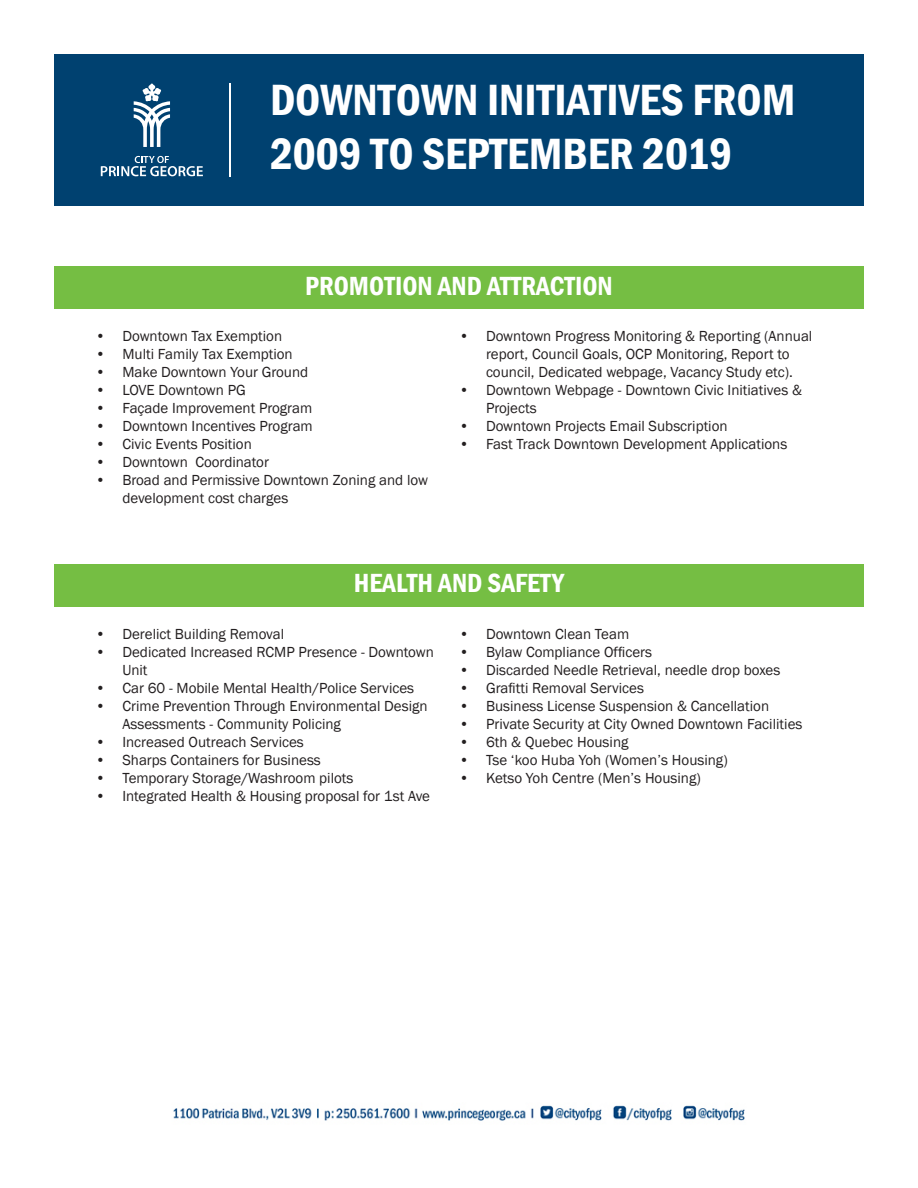
<style>
.page{position:relative;width:918px;height:1188px;background:#fff}
.page>*{position:absolute;margin:0;border:0;box-sizing:border-box;transform-origin:0 0}
.t1{font:600 condensed 45px "Franklin Gothic";color:#fff}
.t2{font:600 condensed 27px "Franklin Gothic";color:#fff}
.t3{font:15px/18px "Franklin Gothic";color:#231f20}
</style>
<div class="page">
<div style="left:54px;top:54px;width:810px;height:152px;background:#004170"></div>
<svg style="left:101px;top:156px;width:102px;height:20px"></svg>
<svg style="left:134px;top:84px;width:36px;height:63px"></svg>
<hr style="left:230px;top:83px;width:1px;height:93px;background:#fff">
<div style="left:54px;top:266px;width:810px;height:43px;background:#75be43"></div>
<div style="left:54px;top:564px;width:810px;height:42px;background:#75be43"></div>
<img style="left:173px;top:1105px;width:572px;height:16px">
<p class="t1" style="left:270px;top:70px;width:527px">DOWNTOWN INITIATIVES FROM</p>
<p class="t1" style="left:270px;top:124px;width:464px">2009 TO SEPTEMBER 2019</p>
<p class="t2" style="left:305px;top:268px;width:309px">PROMOTION AND ATTRACTION</p>
<p class="t3" style="left:95px;top:328px;width:188px">• Downtown Tax Exemption</p>
<p class="t3" style="left:95px;top:346px;width:199px">• Multi Family Tax Exemption</p>
<p class="t3" style="left:95px;top:364px;width:214px">• Make Downtown Your Ground</p>
<p class="t3" style="left:95px;top:382px;width:152px">• LOVE Downtown PG</p>
<p class="t3" style="left:95px;top:400px;width:219px">• Façade Improvement Program</p>
<p class="t3" style="left:95px;top:418px;width:219px">• Downtown Incentives Program</p>
<p class="t3" style="left:95px;top:436px;width:158px">• Civic Events Position</p>
<p class="t3" style="left:95px;top:454px;width:175px">• Downtown Coordinator</p>
<p class="t3" style="left:122px;top:472px;width:307px;text-indent:-27px">• Broad and Permissive Downtown Zoning and low development cost charges</p>
<p class="t3" style="left:459px;top:328px;width:355px;text-align:center">• Downtown Progress Monitoring &amp; Reporting (Annual report, Council Goals, OCP Monitoring, Report to council, Dedicated webpage, Vacancy Study etc).</p>
<p class="t3" style="left:486px;top:382px;width:318px;text-indent:-27px">• Downtown Webpage - Downtown Civic Initiatives &amp;<br>Projects</p>
<p class="t3" style="left:459px;top:418px;width:270px">• Downtown Projects Email Subscription</p>
<p class="t3" style="left:459px;top:436px;width:330px">• Fast Track Downtown Development Applications</p>
<p class="t2" style="left:354px;top:565px;width:212px">HEALTH AND SAFETY</p>
<p class="t3" style="left:95px;top:625px;width:190px">• Derelict Building Removal</p>
<p class="t3" style="left:122px;top:643px;width:313px;text-indent:-27px">• Dedicated Increased RCMP Presence - Downtown<br>Unit</p>
<p class="t3" style="left:95px;top:679px;width:320px">• Car 60 - Mobile Mental Health/Police Services</p>
<p class="t3" style="left:122px;top:697px;width:307px;text-indent:-27px">• Crime Prevention Through Environmental Design<br>Assessments - Community Policing</p>
<p class="t3" style="left:95px;top:733px;width:210px">• Increased Outreach Services</p>
<p class="t3" style="left:95px;top:751px;width:227px">• Sharps Containers for Business</p>
<p class="t3" style="left:95px;top:769px;width:260px">• Temporary Storage/Washroom pilots</p>
<p class="t3" style="left:95px;top:787px;width:336px">• Integrated Health &amp; Housing proposal for 1st Ave</p>
<p class="t3" style="left:459px;top:625px;width:172px">• Downtown Clean Team</p>
<p class="t3" style="left:459px;top:643px;width:195px">• Bylaw Compliance Officers</p>
<p class="t3" style="left:459px;top:661px;width:323px">• Discarded Needle Retrieval, needle drop boxes</p>
<p class="t3" style="left:459px;top:679px;width:187px">• Grafitti Removal Services</p>
<p class="t3" style="left:459px;top:697px;width:312px">• Business License Suspension &amp; Cancellation</p>
<p class="t3" style="left:459px;top:715px;width:345px">• Private Security at City Owned Downtown Facilities</p>
<p class="t3" style="left:459px;top:733px;width:171px">• 6th &amp; Quebec Housing</p>
<p class="t3" style="left:459px;top:751px;width:270px">• Tse ‘koo Huba Yoh (Women’s Housing)</p>
<p class="t3" style="left:459px;top:769px;width:243px">• Ketso Yoh Centre (Men’s Housing)</p>
</div>
